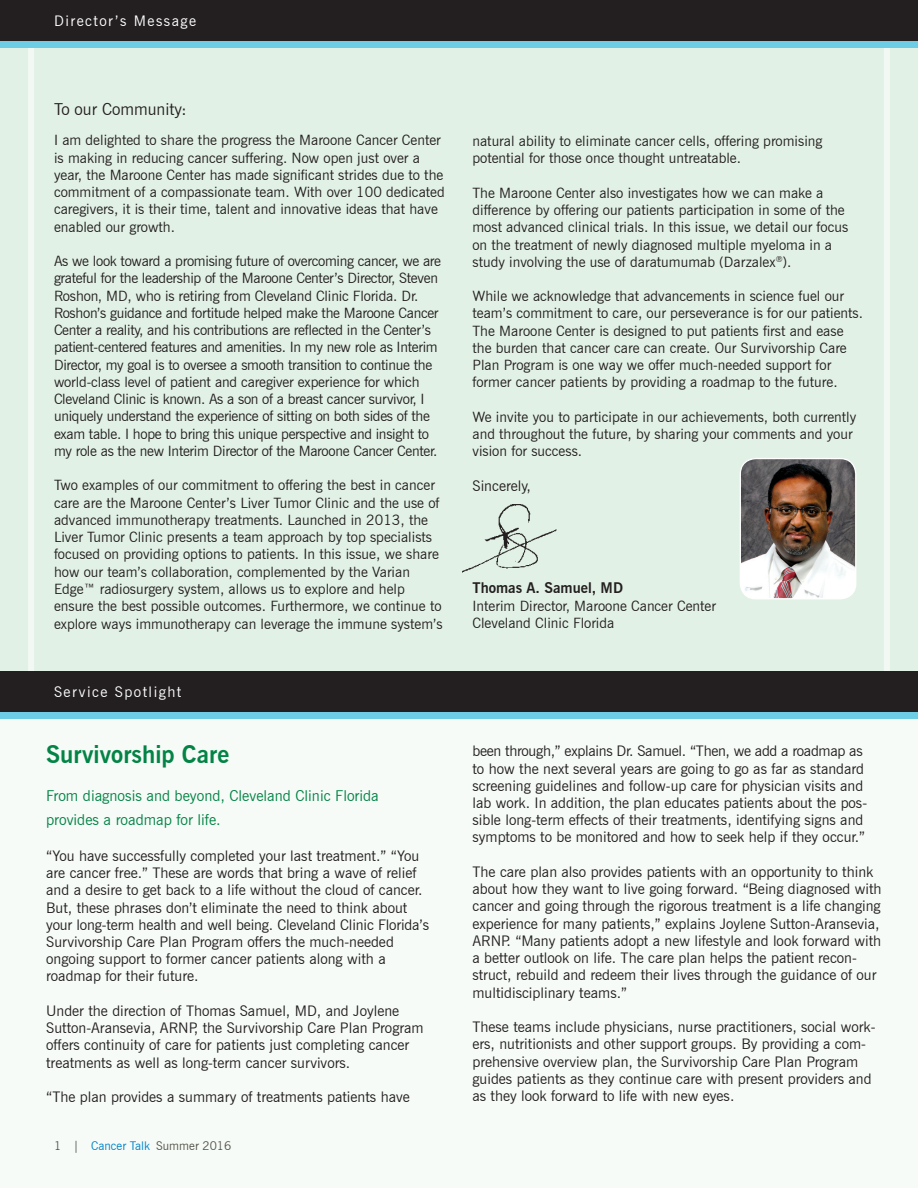
<style>
.page{position:relative;width:918px;height:1188px;background:#e2f1e6}
.page>*{position:absolute;margin:0;border:0;box-sizing:border-box;transform-origin:0 0}
.t1{font:700 24px "News Gothic BT";color:#038345}
.t2{font:16.5px "News Gothic BT";color:#231f20}
.t3{font:15px/24px "News Gothic BT";color:#038345}
.t4{font:14.7px/17.2px "News Gothic BT";color:#231f20}
.t5{font:14.7px "News Gothic BT";letter-spacing:.1em;color:#fff}
.t6{font:700 14.7px "News Gothic BT";color:#231f20}
.t7{font:14.25px/17.2px "News Gothic BT";color:#231f20}
.t8{font:14.25px/17.2px "News Gothic BT";letter-spacing:-.02em;color:#231f20}
.t9{font:12px "News Gothic BT";color:#535249}
.t10{font:12px "News Gothic BT";letter-spacing:.055em;color:#231f20}
.s1{color:#0082c8}
</style>
<div class="page">
<div style="left:0;top:681px;width:918px;height:507px;background:#f6fbf7"></div>
<img style="left:740px;top:459px;width:116px;height:140px">
<div style="left:740px;top:458px;width:116px;height:141px;border:1px solid #fff;border-radius:15px"></div>
<div style="left:0;top:8px;width:918px;height:40px;background:#6dcde4"></div>
<div style="left:0;top:0;width:918px;height:41px;background:#231f20"></div>
<div style="left:0;top:678px;width:918px;height:41px;background:#6dcde4"></div>
<div style="left:0;top:671px;width:918px;height:41px;background:#231f20"></div>
<img style="left:462px;top:504px;width:95px;height:69px">
<p class="t5" style="left:54px;top:12px;width:144px">Director’s Message</p>
<p class="t2" style="left:54px;top:99px;width:134px">To our Community:</p>
<p class="t7" style="left:54px;top:132px;width:392px">I am delighted to share the progress the Maroone Cancer Center is making in reducing cancer suffering. Now open just over a year, the Maroone Center has made significant strides due to the commitment of a compassionate team. With over 100 dedicated caregivers, it is their time, talent and innovative ideas that have enabled our growth.</p>
<p class="t8" style="left:54px;top:252px;width:389px">As we look toward a promising future of overcoming cancer, we are grateful for the leadership of the Maroone Center’s Director, Steven Roshon, MD, who is retiring from Cleveland Clinic Florida. Dr.<br>Roshon’s guidance and fortitude helped make the Maroone Cancer Center a reality, and his contributions are reflected in the Center’s patient-centered features and amenities. In my new role as Interim Director, my goal is to oversee a smooth transition to continue the world-class level of patient and caregiver experience for which Cleveland Clinic is known. As a son of a breast cancer survivor, I uniquely understand the experience of sitting on both sides of the exam table. I hope to bring this unique perspective and insight to my role as the new Interim Director of the Maroone Cancer Center.</p>
<p class="t7" style="left:54px;top:477px;width:390px">Two examples of our commitment to offering the best in cancer care are the Maroone Center’s Liver Tumor Clinic and the use of advanced immunotherapy treatments. Launched in 2013, the Liver Tumor Clinic presents a team approach by top specialists focused on providing options to patients. In this issue, we share how our team’s collaboration, complemented by the Varian Edge™ radiosurgery system, allows us to explore and help ensure the best possible outcomes. Furthermore, we continue to explore ways immunotherapy can leverage the immune system’s</p>
<p class="t5" style="left:54px;top:683px;width:129px">Service Spotlight</p>
<h1 class="t1" style="left:46px;top:740px;width:185px">Survivorship Care</h1>
<p class="t3" style="left:46px;top:784px;width:334px">From diagnosis and beyond, Cleveland Clinic Florida provides a roadmap for life.</p>
<p class="t4" style="left:46px;top:847px;width:384px">“You have successfully completed your last treatment.” “You are cancer free.” These are words that bring a wave of relief and a desire to get back to a life without the cloud of cancer.<br>But, these phrases don’t eliminate the need to think about your long-term health and well being. Cleveland Clinic Florida’s Survivorship Care Plan Program offers the much-needed ongoing support to former cancer patients along with a roadmap for their future.</p>
<p class="t4" style="left:46px;top:1002px;width:379px">Under the direction of Thomas Samuel, MD, and Joylene Sutton-Aransevia, ARNP, the Survivorship Care Plan Program offers continuity of care for patients just completing cancer treatments as well as long-term cancer survivors.</p>
<p class="t4" style="left:46px;top:1088px;width:365px">“The plan provides a summary of treatments patients have</p>
<p class="t9" style="left:54px;top:1138px;width:179px">1 | <span class="s1">Cancer Talk</span> Summer 2016</p>
<p class="t10" style="left:148px;top:1142px;width:82px">SPRING 2014</p>
<p class="t7" style="left:472px;top:132px;width:351px">natural ability to eliminate cancer cells, offering promising potential for those once thought untreatable.</p>
<p class="t7" style="left:472px;top:184px;width:377px">The Maroone Center also investigates how we can make a difference by offering our patients participation in some of the most advanced clinical trials. In this issue, we detail our focus on the treatment of newly diagnosed multiple myeloma in a study involving the use of daratumumab (Darzalex<sup>®</sup>).</p>
<p class="t7" style="left:473px;top:287px;width:392px">While we acknowledge that advancements in science fuel our team’s commitment to care, our perseverance is for our patients.<br>The Maroone Center is designed to put patients first and ease the burden that cancer care can create. Our Survivorship Care Plan Program is one way we offer much-needed support for former cancer patients by providing a roadmap to the future.</p>
<p class="t7" style="left:473px;top:408px;width:385px">We invite you to participate in our achievements, both currently and throughout the future, by sharing your comments and your vision for success.</p>
<p class="t4" style="left:472px;top:477px;width:60px">Sincerely,</p>
<p class="t6" style="left:472px;top:578px;width:152px">Thomas A. Samuel, MD</p>
<p class="t7" style="left:472px;top:597px;width:245px">Interim Director, Maroone Cancer Center<br>Cleveland Clinic Florida</p>
<p class="t4" style="left:472px;top:742px;width:396px">been through,” explains Dr. Samuel. “Then, we add a roadmap as to how the next several years are going to go as far as standard screening guidelines and follow-up care for physician visits and lab work. In addition, the plan educates patients about the pos&shy;sible long-term effects of their treatments, identifying signs and symptoms to be monitored and how to seek help if they occur.”</p>
<p class="t4" style="left:472px;top:863px;width:411px">The care plan also provides patients with an opportunity to think about how they want to live going forward. “Being diagnosed with cancer and going through the rigorous treatment is a life changing experience for many patients,” explains Joylene Sutton-Aransevia, ARNP. “Many patients adopt a new lifestyle and look forward with a better outlook on life. The care plan helps the patient recon&shy;struct, rebuild and redeem their lives through the guidance of our multidisciplinary teams.”</p>
<p class="t4" style="left:472px;top:1018px;width:405px">These teams include physicians, nurse practitioners, social work&shy;ers, nutritionists and other support groups. By providing a com&shy;prehensive overview plan, the Survivorship Care Plan Program guides patients as they continue care with present providers and as they look forward to life with new eyes.</p>
</div>
